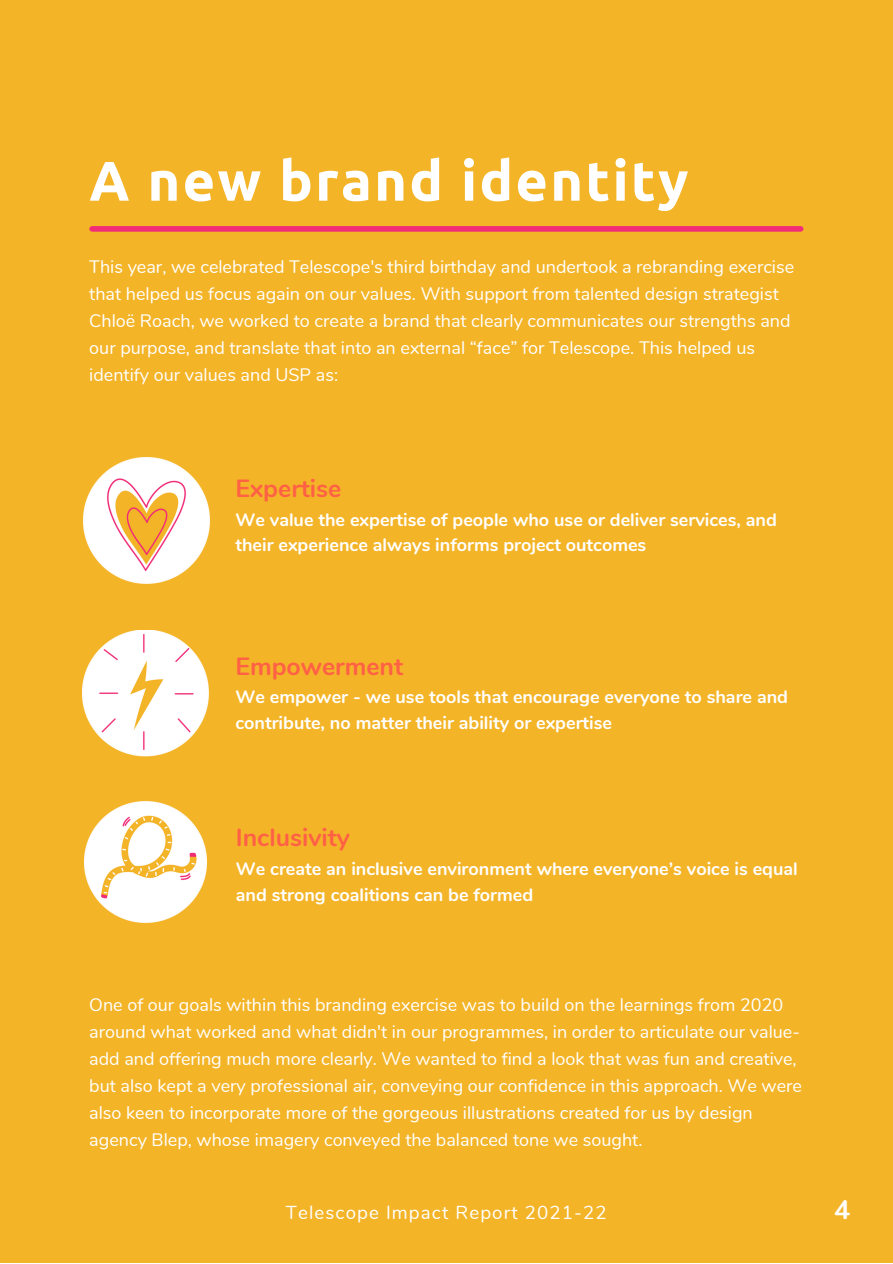
<style>
.page{position:relative;width:893px;height:1264px;background:#fff}
.page>*{position:absolute;margin:0;border:0;box-sizing:border-box;transform-origin:0 0}
.t1{font:700 55.8px "Ubuntu";letter-spacing:.04em;color:#fff}
.t2{font:700 27px "Nunito";color:#fff}
.t3{font:700 24.75px "Nunito";color:#ff6145}
.t4{font:18.75px "Nunito";letter-spacing:.06em;color:#fff}
.t5{font:18px/27px "Nunito";color:#fff}
.t6{font:700 18px/25.8px "Nunito";color:#fff}
</style>
<div class="page">
<div style="left:0;top:0;width:892px;height:1262px;background:#f4b428"></div>
<div style="left:92px;top:226px;width:708px;height:6px;background:#f12d78"></div>
<img style="left:83px;top:458px;width:126px;height:125px">
<img style="left:83px;top:630px;width:126px;height:126px">
<img style="left:85px;top:801px;width:121px;height:121px">
<h1 class="t1" style="left:89px;top:149px;width:600px">A new brand identity</h1>
<p class="t5" style="left:89px;top:254px;width:706px">This year, we celebrated Telescope's third birthday and undertook a rebranding exercise that helped us focus again on our values. With support from talented design strategist Chloë Roach, we worked to create a brand that clearly communicates our strengths and our purpose, and translate that into an external “face” for Telescope. This helped us identify our values and USP as:</p>
<h3 class="t3" style="left:235px;top:472px;width:107px">Expertise</h3>
<p class="t6" style="left:235px;top:507px;width:543px">We value the expertise of people who use or deliver services, and their experience always informs project outcomes</p>
<h3 class="t3" style="left:235px;top:649px;width:169px">Empowerment</h3>
<p class="t6" style="left:235px;top:684px;width:554px">We empower - we use tools that encourage everyone to share and contribute, no matter their ability or expertise</p>
<h3 class="t3" style="left:236px;top:821px;width:116px">Inclusivity</h3>
<p class="t6" style="left:236px;top:855px;width:563px">We create an inclusive environment where everyone’s voice is equal and strong coalitions can be formed</p>
<p class="t5" style="left:89px;top:991px;width:714px">One of our goals within this branding exercise was to build on the learnings from 2020 around what worked and what didn't in our programmes, in order to articulate our value&shy;add and offering much more clearly. We wanted to find a look that was fun and creative, but also kept a very professional air, conveying our confidence in this approach. We were also keen to incorporate more of the gorgeous illustrations created for us by design agency Blep, whose imagery conveyed the balanced tone we sought.</p>
<p class="t4" style="left:286px;top:1200px;width:322px">Telescope Impact Report 2021-22</p>
<h2 class="t2" style="left:834px;top:1191px;width:18px">4</h2>
</div>
